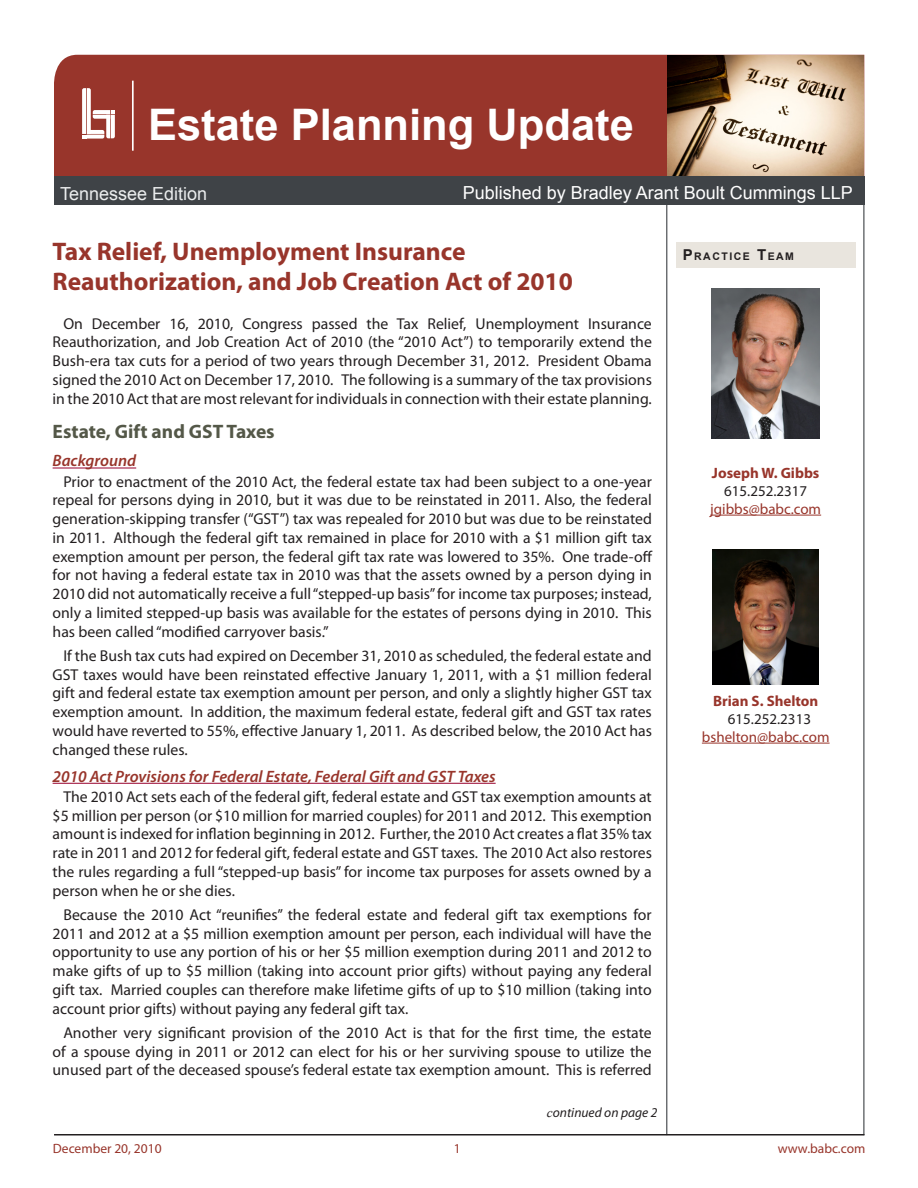
<style>
.page{position:relative;width:918px;height:1188px;background:#fff}
.page>*{position:absolute;margin:0;border:0;box-sizing:border-box;transform-origin:0 0}
.t1{font:700 43.5px "Arial";color:#fff}
.t2{font:700 25.5px/30px "Myriad Pro";color:#98352b}
.t3{font:700 19.5px "Myriad Pro";color:#545848}
.t4{font:18px "Arial";color:#fff}
.Date{font:18px "Arial";color:#ebedee}
.t5{font:italic 600 16.5px "Myriad Pro";color:#98352b}
.List_Paragraph{font:15.75px/18.8px "Myriad Pro";color:#231f20;text-align:justify}
.In_This_Issue__Artic{font:15px "Myriad Pro";color:#98352b}
.In_This_Issue__Artic-2{font:700 15px "Myriad Pro";color:#98352b}
.In_This_Issue__Artic-3{font:15px "Myriad Pro";color:#231f20}
.t6{font:13.5px "Myriad Pro";color:#98352b}
.t7{font:italic 13.5px "Myriad Pro";color:#231f20}
.In_This_Issue__Heade{font:700 10.5px "Arial";letter-spacing:.145em;color:#231f20}
.s1{font-family:"Times New Roman"}
.s2{font-size:15px}
</style>
<div class="page">
<hr style="left:53px;top:468px;width:83px;height:1px;background:#98002e">
<hr style="left:53px;top:783px;width:443px;height:1px;background:#98002e">
<div style="left:54px;top:55px;width:613px;height:121px;background:#98352b"></div>
<img style="left:667px;top:55px;width:197px;height:121px">
<hr style="left:132px;top:81px;width:2px;height:70px;background:#fff">
<svg style="left:82px;top:88px;width:33px;height:51px"></svg>
<div style="left:54px;top:176px;width:810px;height:28px;background:#3f4347"></div>
<hr style="left:666px;top:205px;width:1px;height:930px;background:#3f4347">
<hr style="left:863px;top:203px;width:1px;height:932px;background:#3f4347">
<div style="left:676px;top:242px;width:179px;height:26px;background:#e9e5de"></div>
<hr style="left:710px;top:515px;width:111px;height:1px;background:#98352b">
<hr style="left:702px;top:743px;width:128px;height:1px;background:#98352b">
<hr style="left:54px;top:1134px;width:810px;height:2px;background:#231f20">
<img style="left:712px;top:288px;width:108px;height:150px">
<img style="left:713px;top:549px;width:106px;height:136px">
<p class="t1" style="left:148px;top:96px;width:487px">Estate Planning Update</p>
<p class="Date" style="left:60px;top:182px;width:149px">Tennessee Edition</p>
<p class="t4" style="left:463px;top:181px;width:392px">Published by Bradley Arant Boult Cummings LLP</p>
<p class="t2" style="left:53px;top:235px;width:522px">Tax Relief, Unemployment Insurance<br>Reauthorization, and Job Creation Act of 2010</p>
<p class="List_Paragraph" style="left:53px;top:314px;width:601px;text-indent:11px">On December 16, 2010, Congress passed the Tax Relief, Unemployment Insurance Reauthorization, and Job Creation Act of 2010 (the “2010 Act”) to temporarily extend the Bush-era tax cuts for a period of two years through December 31, 2012. President Obama signed the 2010 Act on December 17, 2010. The following is a summary of the tax provisions in the 2010 Act that are most relevant for individuals in connection with their estate planning.</p>
<p class="t3" style="left:53px;top:419px;width:224px">Estate, Gift and GST Taxes</p>
<p class="t5" style="left:53px;top:450px;width:85px">Background</p>
<p class="List_Paragraph" style="left:53px;top:472px;width:601px;text-indent:11px">Prior to enactment of the 2010 Act, the federal estate tax had been subject to a one-year repeal for persons dying in 2010, but it was due to be reinstated in 2011. Also, the federal generation-skipping transfer (“GST”) tax was repealed for 2010 but was due to be reinstated in 2011. Although the federal gift tax remained in place for 2010 with a $1 million gift tax exemption amount per person, the federal gift tax rate was lowered to 35%. One trade-off for not having a federal estate tax in 2010 was that the assets owned by a person dying in 2010 did not automatically receive a full “stepped-up basis” for income tax purposes; instead, only a limited stepped-up basis was available for the estates of persons dying in 2010. This has been called “modified carryover basis.”</p>
<p class="List_Paragraph" style="left:53px;top:646px;width:601px;text-indent:11px">If the Bush tax cuts had expired on December 31, 2010 as scheduled, the federal estate and GST taxes would have been reinstated effective January 1, 2011, with a $1 million federal gift and federal estate tax exemption amount per person, and only a slightly higher GST tax exemption amount. In addition, the maximum federal estate, federal gift and GST tax rates would have reverted to 55%, effective January 1, 2011. As described below, the 2010 Act has changed these rules.</p>
<p class="t5" style="left:53px;top:766px;width:445px">2010 Act Provisions for Federal Estate, Federal Gift and GST Taxes</p>
<p class="List_Paragraph" style="left:53px;top:787px;width:601px;text-indent:11px">The 2010 Act sets each of the federal gift, federal estate and GST tax exemption amounts at $5 million per person (or $10 million for married couples) for 2011 and 2012. This exemption amount is indexed for inflation beginning in 2012. Further, the 2010 Act creates a flat 35% tax rate in 2011 and 2012 for federal gift, federal estate and GST taxes. The 2010 Act also restores the rules regarding a full “stepped-up basis” for income tax purposes for assets owned by a person when he or she dies.</p>
<p class="List_Paragraph" style="left:53px;top:905px;width:601px;text-indent:11px">Because the 2010 Act “reunifies” the federal estate and federal gift tax exemptions for 2011 and 2012 at a $5 million exemption amount per person, each individual will have the opportunity to use any portion of his or her $5 million exemption during 2011 and 2012 to make gifts of up to $5 million (taking into account prior gifts) without paying any federal gift tax. Married couples can therefore make lifetime gifts of up to $10 million (taking into account prior gifts) without paying any federal gift tax.</p>
<p class="List_Paragraph" style="left:53px;top:1023px;width:601px;text-indent:11px">Another very significant provision of the 2010 Act is that for the first time, the estate of a spouse dying in 2011 or 2012 can elect for his or her surviving spouse to utilize the unused part of the deceased spouse’s federal estate tax exemption amount. This is referred</p>
<p class="t7" style="left:547px;top:1104px;width:112px"><span class="s1">c</span>ontinued on page 2</p>
<p class="In_This_Issue__Heade" style="left:683px;top:250px;width:113px"><span class="s2">P</span>RACTICE <span class="s2">T</span>EAM</p>
<p class="In_This_Issue__Artic-2" style="left:712px;top:463px;width:109px">Joseph W. Gibbs</p>
<p class="In_This_Issue__Artic-3" style="left:724px;top:481px;width:85px">615.252.2317</p>
<p class="In_This_Issue__Artic" style="left:710px;top:499px;width:112px">jgibbs@babc.com</p>
<p class="In_This_Issue__Artic-2" style="left:713px;top:691px;width:107px">Brian S. Shelton</p>
<p class="In_This_Issue__Artic-3" style="left:728px;top:709px;width:85px">615.252.2313</p>
<p class="In_This_Issue__Artic" style="left:702px;top:727px;width:129px">bshelton@babc.com</p>
<p class="t6" style="left:53px;top:1140px;width:110px">December 20, 2010</p>
<p class="t6" style="left:454px;top:1140px;width:8px">1</p>
<p class="t6" style="left:778px;top:1140px;width:89px">www.babc.com</p>
</div>
